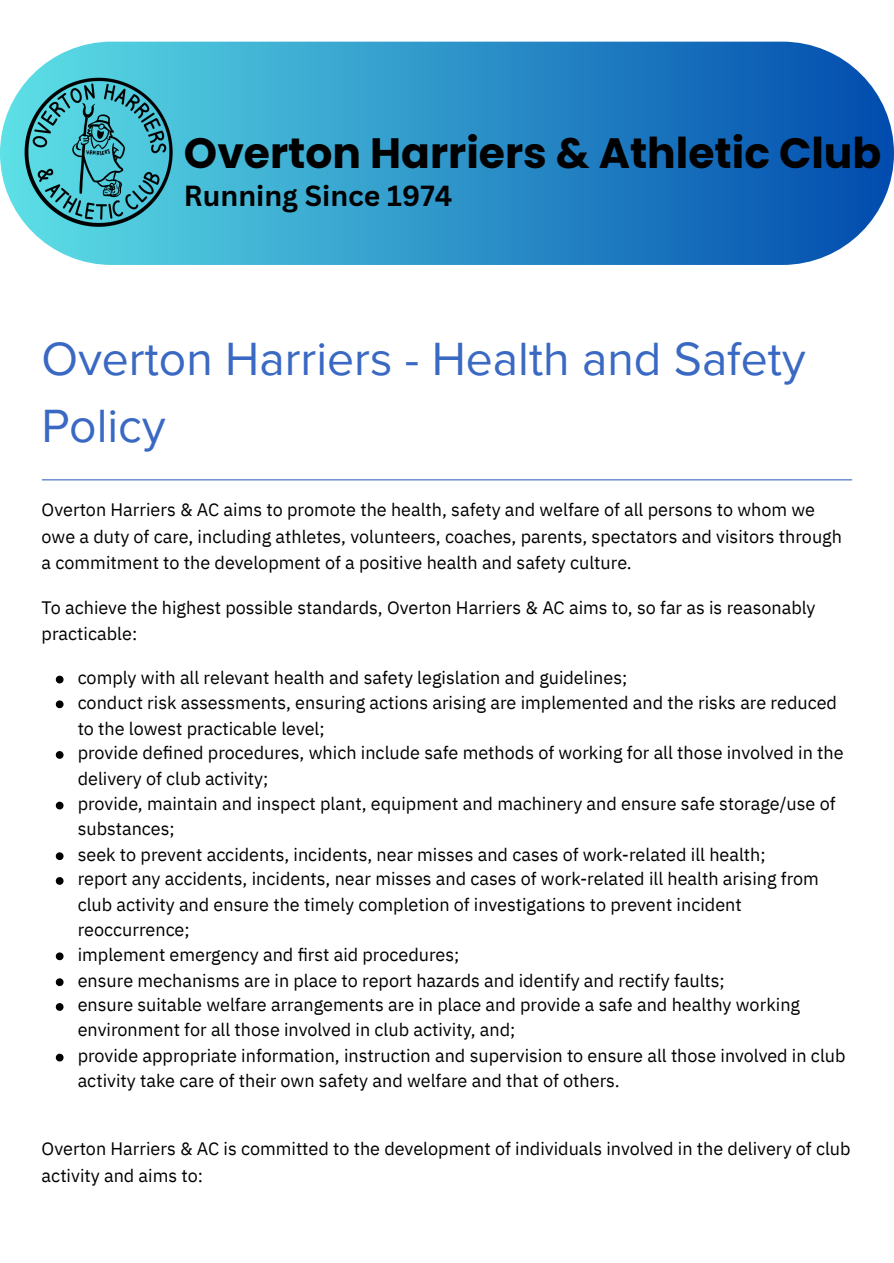
<style>
.page{position:relative;width:894px;height:1263px;background:#fff}
.page>*{position:absolute;margin:0;border:0;box-sizing:border-box;transform-origin:0 0}
.t1{font:48px/67.5px "Proxima Nova";color:#3a69c3}
.t2{font:700 42.45px "Poppins";color:#000}
.t3{font:700 28.35px "Canva Sans";color:#000}
.t4{font:18px/25.8px "IBM Plex Sans";color:#000}
</style>
<div class="page">
<svg style="left:0;top:42px;width:893px;height:223px;background:#2789c5"></svg>
<img style="left:22px;top:42px;width:158px;height:223px">
<hr style="left:42px;top:479px;width:809px;height:1px;background:#3a69c3">
<svg style="left:56px;top:676px;width:7px;height:7px"></svg>
<svg style="left:56px;top:700px;width:7px;height:8px"></svg>
<svg style="left:56px;top:751px;width:7px;height:8px"></svg>
<svg style="left:56px;top:802px;width:7px;height:7px"></svg>
<svg style="left:56px;top:852px;width:7px;height:8px"></svg>
<svg style="left:56px;top:877px;width:7px;height:8px"></svg>
<svg style="left:56px;top:952px;width:7px;height:8px"></svg>
<svg style="left:56px;top:978px;width:7px;height:8px"></svg>
<svg style="left:56px;top:1003px;width:7px;height:8px"></svg>
<svg style="left:56px;top:1054px;width:7px;height:7px"></svg>
<p class="t2" style="left:184px;top:123px;width:698px">Overton Harriers &amp; Athletic Club</p>
<p class="t3" style="left:184px;top:176px;width:270px">Running Since 1974</p>
<h1 class="t1" style="left:42px;top:326px;width:765px">Overton Harriers - Health and Safety<br>Policy</h1>
<h3 class="t4" style="left:42px;top:496px;width:801px;line-height:26.4px">Overton Harriers &amp; AC aims to promote the health, safety and welfare of all persons to whom we owe a duty of care, including athletes, volunteers, coaches, parents, spectators and visitors through a commitment to the development of a positive health and safety culture.</h3>
<h3 class="t4" style="left:42px;top:595px;width:775px">To achieve the highest possible standards, Overton Harriers &amp; AC aims to, so far as is reasonably practicable:</h3>
<p class="t4" style="left:78px;top:664px;width:551px">comply with all relevant health and safety legislation and guidelines;</p>
<p class="t4" style="left:78px;top:689px;width:760px">conduct risk assessments, ensuring actions arising are implemented and the risks are reduced to the lowest practicable level;</p>
<p class="t4" style="left:78px;top:740px;width:767px">provide defi ned procedures, which include safe methods of working for all those involved in the delivery of club activity;</p>
<p class="t4" style="left:78px;top:791px;width:759px;line-height:24.8px">provide, maintain and inspect plant, equipment and machinery and ensure safe storage/use of substances;</p>
<p class="t4" style="left:78px;top:841px;width:689px">seek to prevent accidents, incidents, near misses and cases of work-related ill health;</p>
<p class="t4" style="left:78px;top:866px;width:742px;line-height:25.3px">report any accidents, incidents, near misses and cases of work-related ill health arising from club activity and ensure the timely completion of investigations to prevent incident reoccurrence;</p>
<p class="t4" style="left:78px;top:941px;width:383px">implement emergency and fi rst aid procedures;</p>
<p class="t4" style="left:78px;top:967px;width:648px">ensure mechanisms are in place to report hazards and identify and rectify faults;</p>
<p class="t4" style="left:78px;top:992px;width:723px;line-height:24.8px">ensure suitable welfare arrangements are in place and provide a safe and healthy working environment for all those involved in club activity, and;</p>
<p class="t4" style="left:78px;top:1043px;width:769px;line-height:24.8px">provide appropriate information, instruction and supervision to ensure all those involved in club activity take care of their own safety and welfare and that of others.</p>
<h3 class="t4" style="left:42px;top:1135px;width:810px;line-height:27px">Overton Harriers &amp; AC is committed to the development of individuals involved in the delivery of club activity and aims to:</h3>
</div>
